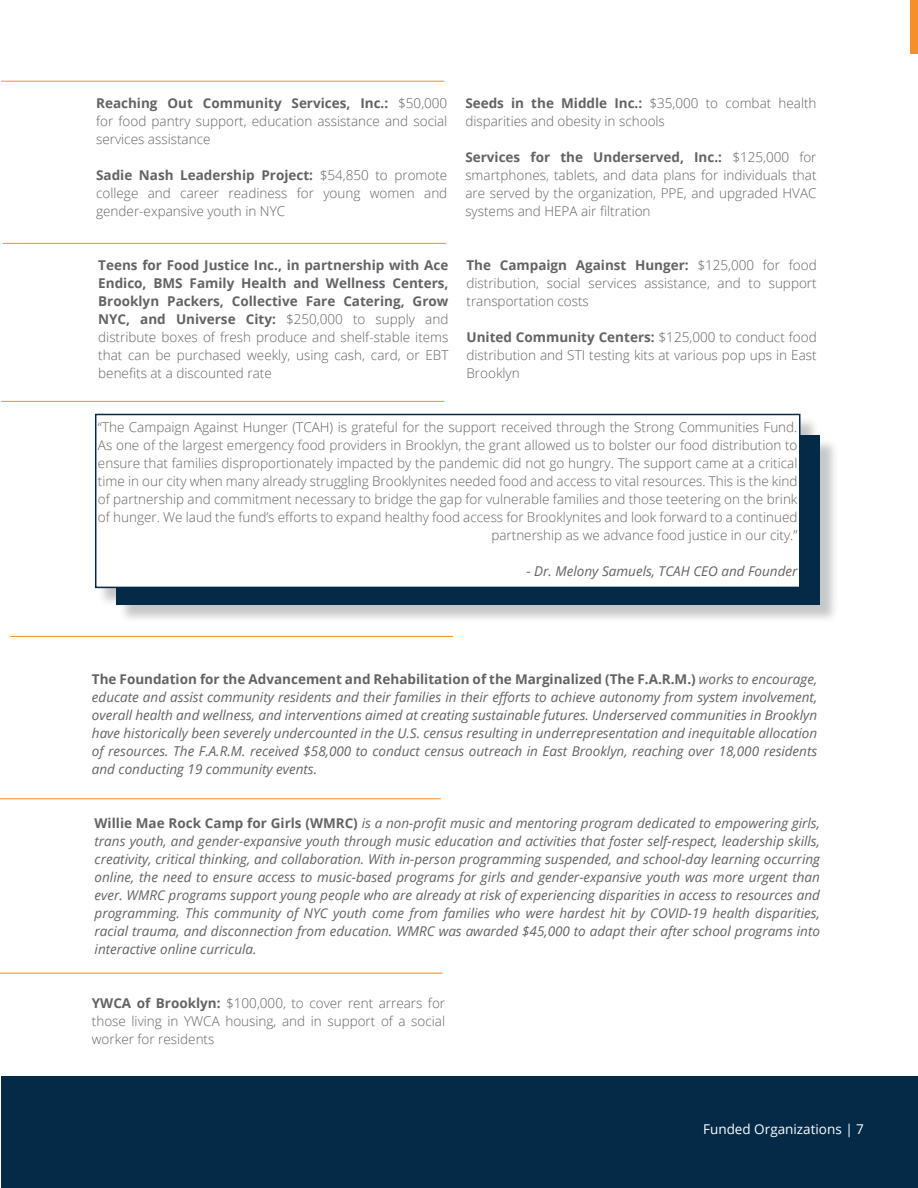
<style>
.page{position:relative;width:918px;height:1188px;background:#fff}
.page>*{position:absolute;margin:0;border:0;box-sizing:border-box;transform-origin:0 0}
.Body_Paragraph_Main{font:300 13.5px/18px "Open Sans";color:#636366;text-align:justify}
.Body_Paragraph_Main-2{font:italic 13.5px/18px "Open Sans";color:#636366;text-align:justify}
.Body_Paragraph_Main-3{font:700 13.5px/18px "Open Sans";color:#636366;text-align:justify}
.Paragraph_Style_1{font:13.5px "Open Sans";color:#fff}
.s1{font-weight:700}
.s2{font-weight:300}
.s3{font-weight:700;font-style:normal}
</style>
<div class="page">
<div style="left:1px;top:1077px;width:917px;height:111px;background:#042a48"></div>
<hr style="left:1px;top:401px;width:443px;height:1px;background:#f68e29">
<hr style="left:0;top:973px;width:443px;height:1px;background:#f68e29">
<hr style="left:3px;top:243px;width:443px;height:1px;background:#f68e29">
<div style="left:97px;top:416px;width:742px;height:207px;background:#231f20;opacity:.25"></div>
<div style="left:116px;top:435px;width:704px;height:170px;background:#042a48"></div>
<div style="left:96px;top:414px;width:704px;height:173px;background:#fff"></div>
<div style="left:95px;top:414px;width:706px;height:174px;border:2px solid #042a48"></div>
<hr style="left:0;top:798px;width:441px;height:1px;background:#f68e29">
<hr style="left:1px;top:81px;width:443px;height:1px;background:#f68e29">
<hr style="left:10px;top:636px;width:443px;height:1px;background:#f68e29">
<div style="left:910px;top:0;width:8px;height:54px;background:#f68e29"></div>
<p class="Body_Paragraph_Main" style="left:96px;top:94px;width:353px"><span class="s1">Reaching Out Community Services, Inc.:</span> $50,000 for food pantry support, education assistance and social services assistance</p>
<p class="Body_Paragraph_Main" style="left:96px;top:166px;width:353px"><span class="s1">Sadie Nash Leadership Project:</span> $54,850 to promote college and career readiness for young women and gender-expansive youth in NYC</p>
<p class="Body_Paragraph_Main" style="left:465px;top:94px;width:353px"><span class="s1">Seeds in the Middle Inc.:</span> $35,000 to combat health disparities and obesity in schools</p>
<p class="Body_Paragraph_Main" style="left:465px;top:148px;width:353px"><span class="s1">Services for the Underserved, Inc.:</span> $125,000 for smartphones, tablets, and data plans for individuals that are served by the organization, PPE, and upgraded HVAC systems and HEPA air filtration</p>
<p class="Body_Paragraph_Main-3" style="left:98px;top:256px;width:352px">Teens for Food Justice Inc., in partnership with Ace Endico, BMS Family Health and Wellness Centers, Brooklyn Packers, Collective Fare Catering, Grow NYC, and Universe City: <span class="s2">$250,000 to supply and distribute boxes of fresh produce and shelf-stable items that can be purchased weekly, using cash, card, or EBT benefits at a discounted rate</span></p>
<p class="Body_Paragraph_Main" style="left:466px;top:256px;width:352px"><span class="s1">The Campaign Against Hunger:</span> $125,000 for food distribution, social services assistance, and to support transportation costs</p>
<p class="Body_Paragraph_Main" style="left:466px;top:328px;width:352px"><span class="s1">United Community Centers:</span> $125,000 to conduct food distribution and STI testing kits at various pop ups in East Brooklyn</p>
<p class="Body_Paragraph_Main" style="left:98px;top:418px;width:701px;text-align:right">“The Campaign Against Hunger (TCAH) is grateful for the support received through the Strong Communities Fund.<br>As one of the largest emergency food providers in Brooklyn, the grant allowed us to bolster our food distribution to ensure that families disproportionately impacted by the pandemic did not go hungry. The support came at a critical time in our city when many already struggling Brooklynites needed food and access to vital resources. This is the kind of partnership and commitment necessary to bridge the gap for vulnerable families and those teetering on the brink of hunger. We laud the fund’s efforts to expand healthy food access for Brooklynites and look forward to a continued partnership as we advance food justice in our city.”</p>
<p class="Body_Paragraph_Main-2" style="left:527px;top:562px;width:272px">- Dr. Melony Samuels, TCAH CEO and Founder</p>
<p class="Body_Paragraph_Main-2" style="left:92px;top:670px;width:727px"><span class="s3">The Foundation for the Advancement and Rehabilitation of the Marginalized (The F.A.R.M.)</span> works to encourage, educate and assist community residents and their families in their efforts to achieve autonomy from system involvement, overall health and wellness, and interventions aimed at creating sustainable futures. Underserved communities in Brooklyn have historically been severely undercounted in the U.S. census resulting in underrepresentation and inequitable allocation of resources. The F.A.R.M. received $58,000 to conduct census outreach in East Brooklyn, reaching over 18,000 residents and conducting 19 community events.</p>
<p class="Body_Paragraph_Main-2" style="left:95px;top:814px;width:727px"><span class="s3">Willie Mae Rock Camp for Girls (WMRC)</span> is a non-profit music and mentoring program dedicated to empowering girls, trans youth, and gender-expansive youth through music education and activities that foster self-respect, leadership skills, creativity, critical thinking, and collaboration. With in-person programming suspended, and school-day learning occurring online, the need to ensure access to music-based programs for girls and gender-expansive youth was more urgent than ever. WMRC programs support young people who are already at risk of experiencing disparities in access to resources and programming. This community of NYC youth come from families who were hardest hit by COVID-19 health disparities, racial trauma, and disconnection from education. WMRC was awarded $45,000 to adapt their after school programs into interactive online curricula.</p>
<p class="Body_Paragraph_Main" style="left:92px;top:994px;width:355px"><span class="s1">YWCA of Brooklyn:</span> $100,000, to cover rent arrears for those living in YWCA housing, and in support of a social worker for residents</p>
<p class="Paragraph_Style_1" style="left:703px;top:1120px;width:162px">Funded Organizations | 7</p>
</div>
